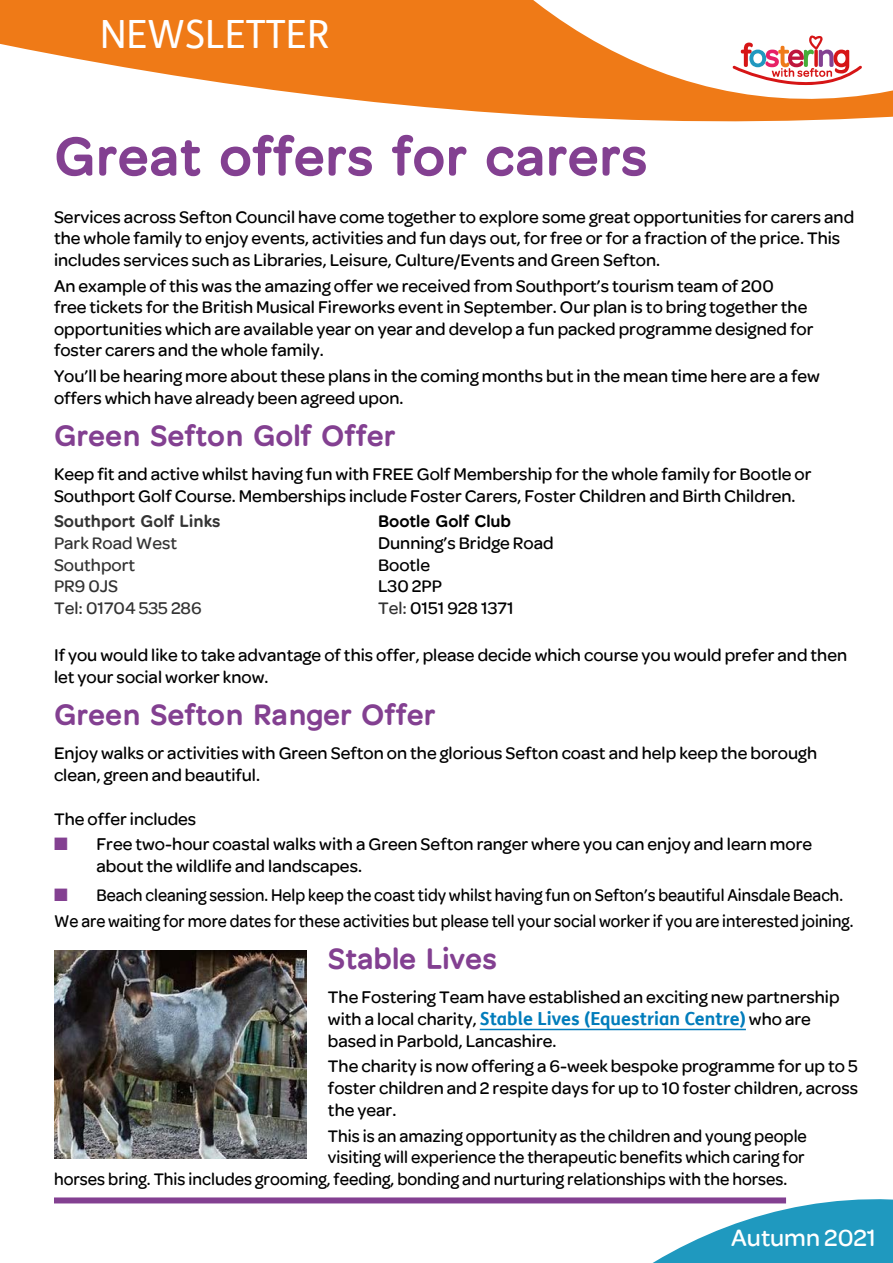
<style>
.page{position:relative;width:893px;height:1263px;background:#fff}
.page>*{position:absolute;margin:0;border:0;box-sizing:border-box;transform-origin:0 0}
.Heading_Purple{font:58.5px "Omneisg Bold normal i";color:#834091}
.t1{font:39px "FS Me";color:#fff}
.Heading_2_Purple{font:31.5px "Omneisg Bold normal i";color:#834091}
.t2{font:500 25.05px "Omneiz";color:#fff}
.Body{font:500 18px/21.6px "Omneiz";color:#000}
.Body_Rule_below_Purp{font:500 18px "Omneiz";color:#000;scale:.96 1}
.Body-2{font:500 18px "Omneiz";color:#000;scale:.93 1}
.Body-3{font:500 18px "Omneiz";color:#333}
.Body-4{font:18px "Omneisg Bold normal i";color:#333}
.Body-5{font:18px "Omneisg Bold normal i";color:#000}
.s1{color:#333}
.s2{color:#834091}
.s3{font-family:"FS Me";font-weight:700;color:#007cbb}
</style>
<div class="page">
<svg style="left:0;top:0;width:400px;height:105px;fill:#ef7a17"></svg>
<svg style="left:400px;top:0;width:493px;height:122px;fill:#ef7a17"></svg>
<svg style="left:733px;top:36px;width:129px;height:49px"></svg>
<hr style="left:480px;top:1029px;width:266px;height:1px;background:#007cbb">
<div style="left:54px;top:1197px;width:732px;height:6px;background:#834091"></div>
<img style="left:54px;top:950px;width:253px;height:208px">
<svg style="left:469px;top:1197px;width:424px;height:66px"></svg>
<h2 class="t1" style="left:100px;top:8px;width:231px">NEWSLETTER</h2>
<p class="Heading_Purple" style="left:54px;top:123px;width:595px">Great offers for carers</p>
<p class="Body" style="left:54px;top:206px;width:802px">Services across Sefton Council have come together to explore some great opportunities for carers and the whole family to enjoy events, activities and fun days out, for free or for a fraction of the price. This includes services such as Libraries, Leisure, Culture/Events and Green Sefton.</p>
<p class="Body" style="left:54px;top:275px;width:761px">An example of this was the amazing offer we received from Southport’s tourism team of 200<br>free tickets for the British Musical Fireworks event in September. Our plan is to bring together the opportunities which are available year on year and develop a fun packed programme designed for foster carers and the whole family.</p>
<p class="Body" style="left:54px;top:365px;width:767px">You’ll be hearing more about these plans in the coming months but in the mean time here are a few offers which have already been agreed upon.</p>
<p class="Heading_2_Purple" style="left:54px;top:417px;width:343px">Green Sefton Golf Offer</p>
<p class="Body" style="left:54px;top:463px;width:759px">Keep fit and active whilst having fun with FREE Golf Membership for the whole family for Bootle or<br>Southport Golf Course. Memberships include Foster Carers, Foster Children and Birth Children.</p>
<p class="Body-4" style="left:54px;top:511px;width:168px">Southport Golf Links</p>
<p class="Body-5" style="left:378px;top:511px;width:135px">Bootle Golf Club</p>
<p class="Body-3" style="left:54px;top:533px;width:125px">Park Road West</p>
<p class="Body" style="left:378px;top:532px;width:177px">Dunning’s Bridge Road</p>
<p class="Body-3" style="left:54px;top:554px;width:83px">Southport</p>
<p class="Body" style="left:378px;top:554px;width:54px">Bootle</p>
<p class="Body-3" style="left:54px;top:576px;width:66px">PR9 0JS</p>
<p class="Body" style="left:378px;top:575px;width:65px">L30 2PP</p>
<p class="Body-3" style="left:54px;top:598px;width:149px">Tel: 01704 535 286</p>
<p class="Body" style="left:378px;top:597px;width:137px"><span class="s1">Tel:</span> 0151 928 1371</p>
<p class="Body" style="left:54px;top:645px;width:795px">If you would like to take advantage of this offer, please decide which course you would prefer and then let your social worker know.</p>
<p class="Heading_2_Purple" style="left:54px;top:696px;width:383px">Green Sefton Ranger Offer</p>
<p class="Body" style="left:54px;top:742px;width:765px">Enjoy walks or activities with Green Sefton on the glorious Sefton coast and help keep the borough clean, green and beautiful.</p>
<p class="Body" style="left:54px;top:808px;width:144px">The offer includes</p>
<p class="Body" style="left:97px;top:834px;width:717px;text-indent:-43px"><span class="s2">■</span> Free two-hour coastal walks with a Green Sefton ranger where you can enjoy and learn more about the wildlife and landscapes.</p>
<p class="Body-2" style="left:54px;top:885px;width:850px"><span class="s2">■</span> Beach cleaning session. Help keep the coast tidy whilst having fun on Sefton’s beautiful Ainsdale Beach.</p>
<p class="Body-2" style="left:54px;top:911px;width:861px">We are waiting for more dates for these activities but please tell your social worker if you are interested joining.</p>
<p class="Heading_2_Purple" style="left:328px;top:941px;width:170px">Stable Lives</p>
<p class="Body" style="left:328px;top:987px;width:513px">The Fostering Team have established an exciting new partnership with a local charity, <span class="s3">Stable Lives (Equestrian Centre)</span> who are based in Parbold, Lancashire.</p>
<p class="Body" style="left:328px;top:1056px;width:532px;text-align:justify">The charity is now offering a 6-week bespoke programme for up to 5 foster children and 2 respite days for up to 10 foster children, across the year.</p>
<p class="Body_Rule_below_Purp" style="left:328px;top:1125px;width:500px">This is an amazing opportunity as the children and young people</p>
<p class="Body_Rule_below_Purp" style="left:328px;top:1147px;width:498px">visiting will experience the therapeutic benefits which caring for</p>
<p class="Body_Rule_below_Purp" style="left:54px;top:1168px;width:765px">horses bring. This includes grooming, feeding, bonding and nurturing relationships with the horses.</p>
<h3 class="t2" style="left:731px;top:1223px;width:146px">Autumn 2021</h3>
</div>
